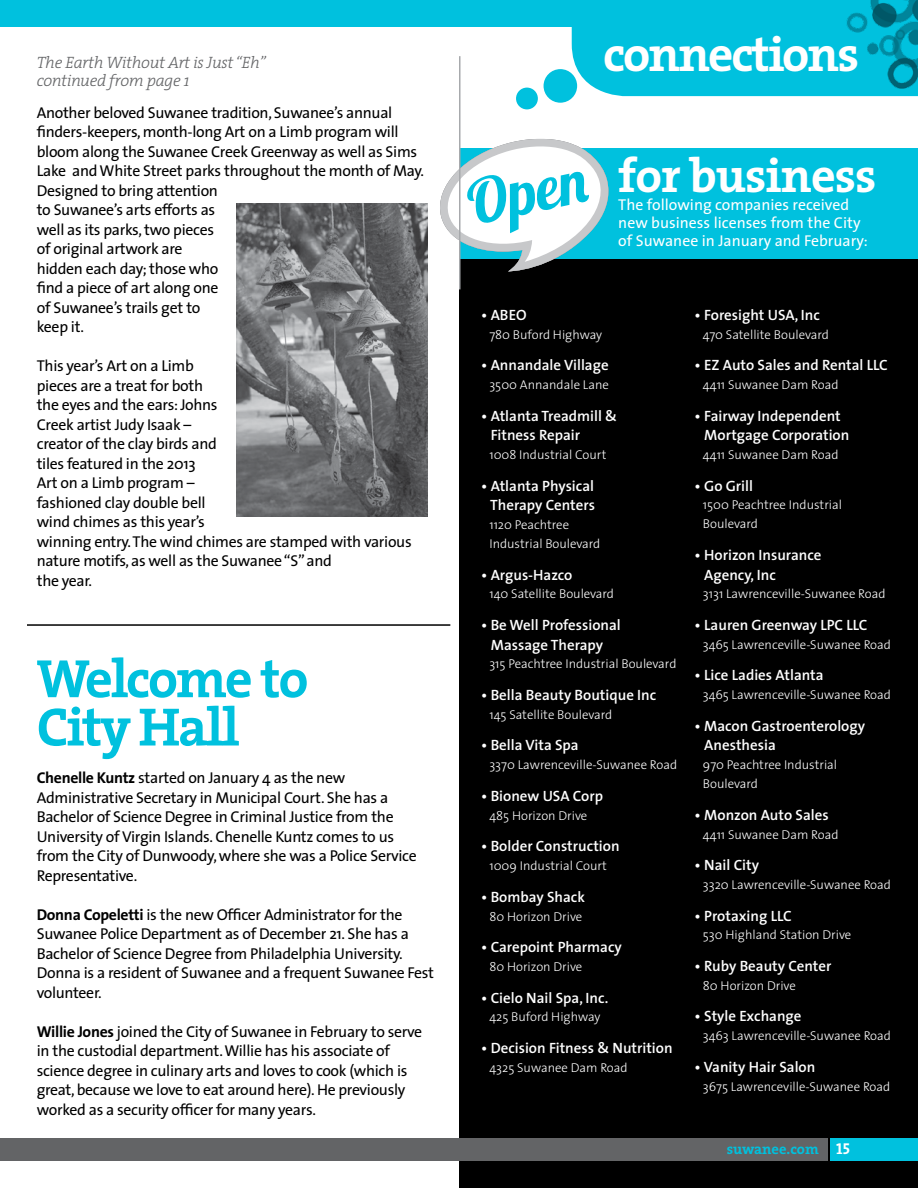
<style>
.page{position:relative;width:918px;height:1188px;background:#fff}
.page>*{position:absolute;margin:0;border:0;box-sizing:border-box;transform-origin:0 0}
.t1{font:700 54.45px/48.3px "The Serif";letter-spacing:-.04em;color:#00c1de}
.t2{font:700 49.35px "The Serif";letter-spacing:-.04em;color:#fff}
.t3{font:700 48.3px "The Serif";letter-spacing:-.02em;color:#fff}
.t4{font:italic 300 16.5px/17.5px "The Serif";letter-spacing:-.02em;color:#636466}
.t5{font:15.75px/19.5px "The Sans";letter-spacing:-.02em;color:#000}
.t6{font:15.75px/18px "The Sans";color:#fff}
.t7{font:600 15px/19.6px "The Sans";color:#fff}
.t8{font:700 14.7px "The Serif";color:#00c1de}
.t9{font:300 12.75px/18.8px "The Sans";color:#fff}
.s1{font-weight:700}
.s2{font-family:"The Serif Bold Caps";font-weight:400;font-size:15.75px;color:#fff}
</style>
<div class="page">
<div style="left:459px;top:259px;width:459px;height:929px;background:#000"></div>
<div style="left:459px;top:148px;width:459px;height:111px;background:#00c1de"></div>
<svg style="left:440px;top:139px;width:169px;height:132px"></svg>
<hr style="left:459px;top:56px;width:1px;height:233px;background:#a7a9ac">
<div style="left:0;top:0;width:918px;height:27px;background:#00c1de"></div>
<div style="left:572px;top:27px;width:346px;height:69px;background:#00c1de"></div>
<img style="left:829px;top:0;width:89px;height:94px">
<div style="left:544px;top:69px;width:33px;height:34px;background:#00c1de;border-radius:50%"></div>
<div style="left:516px;top:88px;width:22px;height:21px;background:#00c1de;border-radius:50%"></div>
<div style="left:0;top:1138px;width:827px;height:23px;background:#636466"></div>
<div style="left:831px;top:1138px;width:87px;height:23px;background:#00c1de"></div>
<hr style="left:27px;top:624px;width:423px;height:2px;background:#000">
<img style="left:236px;top:204px;width:191px;height:312px">
<p class="t4" style="left:37px;top:53px;width:231px">The Earth Without Art is Just “Eh” continued from page 1</p>
<p class="t5" style="left:37px;top:102px;width:389px">Another beloved Suwanee tradition, Suwanee’s annual finders-keepers,month-long Art on a Limb program will bloom along the Suwanee Creek Greenway as well as Sims Lake and White Street parks throughout the month of May.<br>Designed to bring attention<br>to Suwanee’s arts efforts as<br>well as its parks, two pieces<br>of original artwork are<br>hidden each day; those who<br>find a piece of art along one<br>of Suwanee’s trails get to<br>keep it.</p>
<p class="t5" style="left:37px;top:356px;width:376px">This year’s Art on a Limb<br>pieces are a treat for both<br>the eyes and the ears:Johns<br>Creek artist Judy Isaak –<br>creator of the clay birds and<br>tiles featured in the 2013<br>Art on a Limb program –<br>fashioned clay double bell<br>wind chimes as this year’s<br>winning entry.The wind chimes are stamped with various nature motifs,as well as the Suwanee“S”and<br>the year.</p>
<h1 class="t1" style="left:37px;top:653px;width:273px">Welcome to<br>City Hall</h1>
<p class="t5" style="left:37px;top:768px;width:382px"><span class="s1">Chenelle Kuntz</span> started on January 4 as the new Administrative Secretary in Municipal Court. She has a Bachelor of Science Degree in Criminal Justice from the University ofVirgin Islands. Chenelle Kuntz comes to us from the City of Dunwoody,where she was a Police Service Representative.</p>
<p class="t5" style="left:37px;top:904px;width:399px"><span class="s1">Donna Copeletti</span> is the new Officer Administrator for the Suwanee Police Department as of December 21. She has a Bachelor of Science Degree from Philadelphia University.<br>Donna is a resident of Suwanee and a frequent Suwanee Fest volunteer.</p>
<p class="t5" style="left:37px;top:1021px;width:387px"><span class="s1">Willie Jones</span> joined the City of Suwanee in February to serve in the custodial department.Willie has his associate of science degree in culinary arts and loves to cook (which is great,because we love to eat around here). He previously worked as a security officer for many years.</p>
<h2 class="t2" style="left:603px;top:13px;width:257px">connections</h2>
<h3 class="t3" style="left:618px;top:135px;width:260px">for business</h3>
<p class="t6" style="left:618px;top:195px;width:251px">The following companies received new business licenses from the City of Suwanee in January and February:</p>
<p class="t7" style="left:481px;top:304px;width:47px">• ABEO</p>
<p class="t9" style="left:489px;top:324px;width:114px">780 Buford Highway</p>
<p class="t7" style="left:481px;top:355px;width:129px">• Annandale Village</p>
<p class="t9" style="left:489px;top:375px;width:121px">3500 Annandale Lane</p>
<p class="t7" style="left:491px;top:405px;width:128px;text-indent:-10px">• Atlanta Treadmill &amp;<br>Fitness Repair</p>
<p class="t9" style="left:489px;top:445px;width:119px">1008 Industrial Court</p>
<p class="t7" style="left:481px;top:475px;width:116px;text-align:right">• Atlanta Physical<br>Therapy Centers</p>
<p class="t9" style="left:489px;top:515px;width:112px">1120 Peachtree<br>Industrial Boulevard</p>
<p class="t7" style="left:481px;top:564px;width:93px">• Argus-Hazco</p>
<p class="t9" style="left:489px;top:584px;width:126px">140 Satellite Boulevard</p>
<p class="t7" style="left:481px;top:615px;width:141px;text-align:center">• Be Well Professional<br>Massage Therapy</p>
<p class="t9" style="left:489px;top:654px;width:189px">315 Peachtree Industrial Boulevard</p>
<p class="t7" style="left:481px;top:685px;width:177px">• Bella Beauty Boutique Inc</p>
<p class="t9" style="left:489px;top:705px;width:124px">145 Satellite Boulevard</p>
<p class="t7" style="left:481px;top:735px;width:99px">• Bella Vita Spa</p>
<p class="t9" style="left:489px;top:755px;width:189px">3370 Lawrenceville-Suwanee Road</p>
<p class="t7" style="left:481px;top:786px;width:124px">• Bionew USA Corp</p>
<p class="t9" style="left:489px;top:806px;width:99px">485 Horizon Drive</p>
<p class="t7" style="left:481px;top:836px;width:140px">• Bolder Construction</p>
<p class="t9" style="left:489px;top:856px;width:119px">1009 Industrial Court</p>
<p class="t7" style="left:481px;top:886px;width:105px">• Bombay Shack</p>
<p class="t9" style="left:489px;top:906px;width:94px">80 Horizon Drive</p>
<p class="t7" style="left:481px;top:937px;width:142px">• Carepoint Pharmacy</p>
<p class="t9" style="left:489px;top:957px;width:94px">80 Horizon Drive</p>
<p class="t7" style="left:481px;top:987px;width:129px">• Cielo Nail Spa, Inc.</p>
<p class="t9" style="left:489px;top:1007px;width:113px">425 Buford Highway</p>
<p class="t7" style="left:481px;top:1038px;width:193px">• Decision Fitness &amp; Nutrition</p>
<p class="t9" style="left:489px;top:1058px;width:140px">4325 Suwanee Dam Road</p>
<p class="t7" style="left:695px;top:304px;width:127px">• Foresight USA, Inc</p>
<p class="t9" style="left:703px;top:324px;width:127px">470 Satellite Boulevard</p>
<p class="t7" style="left:695px;top:355px;width:195px">• EZ Auto Sales and Rental LLC</p>
<p class="t9" style="left:703px;top:375px;width:137px">4411 Suwanee Dam Road</p>
<p class="t7" style="left:704px;top:405px;width:147px;text-indent:-10px">• Fairway Independent<br>Mortgage Corporation</p>
<p class="t9" style="left:703px;top:445px;width:137px">4411 Suwanee Dam Road</p>
<p class="t7" style="left:695px;top:475px;width:60px">• Go Grill</p>
<p class="t9" style="left:703px;top:495px;width:141px">1500 Peachtree Industrial<br>Boulevard</p>
<p class="t7" style="left:704px;top:545px;width:119px;text-indent:-10px">• Horizon Insurance<br>Agency, Inc</p>
<p class="t9" style="left:703px;top:584px;width:184px">3131 Lawrenceville-Suwanee Road</p>
<p class="t7" style="left:695px;top:615px;width:174px">• Lauren Greenway LPC LLC</p>
<p class="t9" style="left:703px;top:635px;width:190px">3465 Lawrenceville-Suwanee Road</p>
<p class="t7" style="left:695px;top:665px;width:131px">• Lice Ladies Atlanta</p>
<p class="t9" style="left:703px;top:685px;width:190px">3465 Lawrenceville-Suwanee Road</p>
<p class="t7" style="left:704px;top:716px;width:162px;text-indent:-10px">• Macon Gastroenterology<br>Anesthesia</p>
<p class="t9" style="left:703px;top:755px;width:136px">970 Peachtree Industrial<br>Boulevard</p>
<p class="t7" style="left:695px;top:804px;width:136px">• Monzon Auto Sales</p>
<p class="t9" style="left:703px;top:824px;width:137px">4411 Suwanee Dam Road</p>
<p class="t7" style="left:695px;top:855px;width:66px">• Nail City</p>
<p class="t9" style="left:703px;top:875px;width:190px">3320 Lawrenceville-Suwanee Road</p>
<p class="t7" style="left:695px;top:905px;width:99px">• Protaxing LLC</p>
<p class="t9" style="left:703px;top:925px;width:150px">530 Highland Station Drive</p>
<p class="t7" style="left:695px;top:956px;width:138px">• Ruby Beauty Center</p>
<p class="t9" style="left:703px;top:976px;width:94px">80 Horizon Drive</p>
<p class="t7" style="left:695px;top:1006px;width:108px">• Style Exchange</p>
<p class="t9" style="left:703px;top:1026px;width:190px">3463 Lawrenceville-Suwanee Road</p>
<p class="t7" style="left:695px;top:1057px;width:122px">• Vanity Hair Salon</p>
<p class="t9" style="left:703px;top:1077px;width:189px">3675 Lawrenceville-Suwanee Road</p>
<p class="t8" style="left:727px;top:1137px;width:125px">suwanee.com <span class="s2">15</span></p>
</div>
